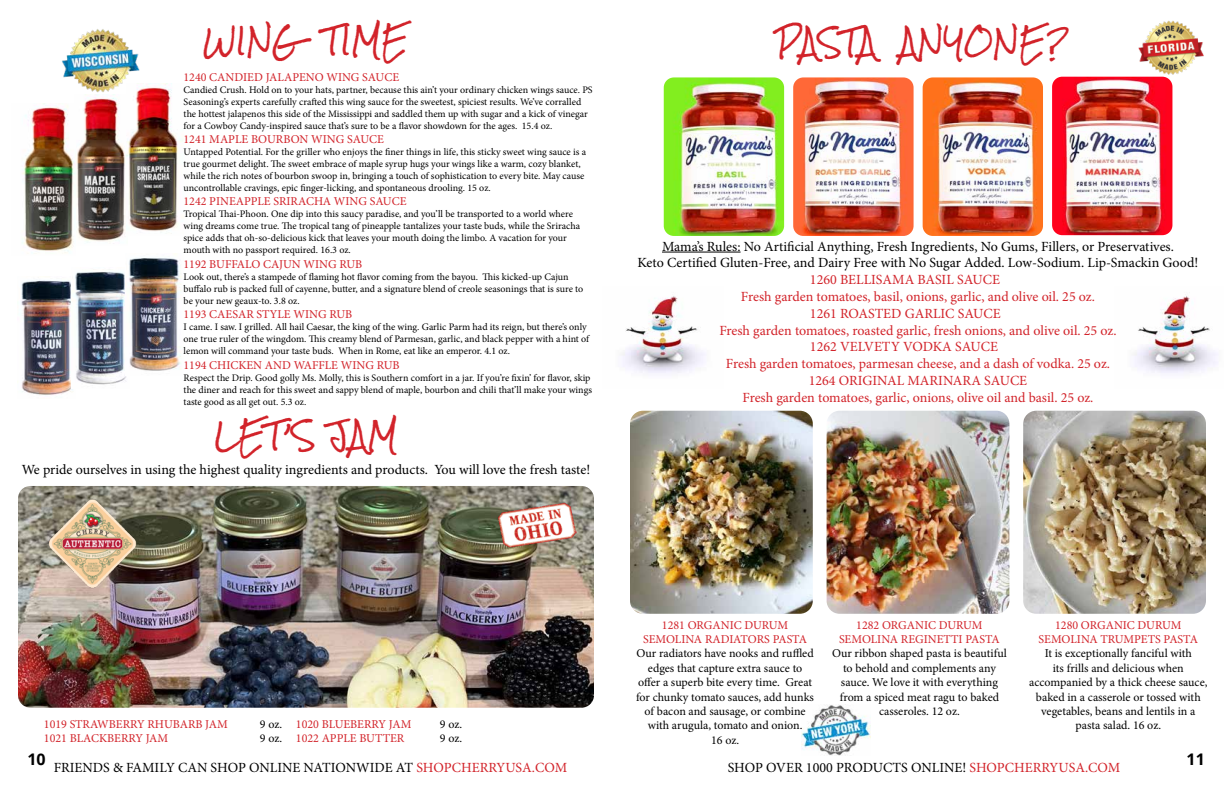
<style>
.page{position:relative;width:1224px;height:792px;background:#fff}
.page>*{position:absolute;margin:0;border:0;box-sizing:border-box;transform-origin:0 0}
.t1{font:28px "Rock Salt Pro";color:#d2232a}
.t2{font:700 16px "Open Sans";color:#000}
.t3{font:14px/16.8px "Minion Pro";color:#000;text-align:center}
.t4{font:14px "Minion Pro";color:#d2232a}
.t5{font:12px/14.4px "Minion Pro";color:#000;text-align:center}
.t6{font:12px/14.4px "Minion Pro";color:#d2232a;text-align:center}
.t7{font:10px/12px "Minion Pro";color:#000}
.s1{color:#000}
.s2{color:#d2232a}
</style>
<div class="page">
<img style="left:664px;top:77px;width:120px;height:159px">
<img style="left:793px;top:77px;width:121px;height:159px">
<img style="left:923px;top:77px;width:120px;height:159px">
<img style="left:1137px;top:20px;width:67px;height:57px">
<img style="left:1052px;top:77px;width:120px;height:158px">
<img style="left:630px;top:411px;width:183px;height:203px">
<img style="left:827px;top:411px;width:182px;height:203px">
<img style="left:1023px;top:411px;width:183px;height:203px">
<img style="left:801px;top:704px;width:69px;height:52px">
<img style="left:18px;top:486px;width:576px;height:222px">
<img style="left:47px;top:497px;width:90px;height:92px">
<img style="left:497px;top:502px;width:79px;height:46px">
<img style="left:76px;top:94px;width:51px;height:149px">
<img style="left:127px;top:84px;width:55px;height:147px">
<img style="left:21px;top:280px;width:52px;height:115px">
<img style="left:22px;top:106px;width:53px;height:147px">
<img style="left:71px;top:271px;width:55px;height:117px">
<img style="left:125px;top:258px;width:56px;height:117px">
<img style="left:62px;top:29px;width:79px;height:65px">
<img style="left:1134px;top:296px;width:84px;height:77px">
<img style="left:622px;top:296px;width:83px;height:77px">
<hr style="left:662px;top:252px;width:79px;height:1px;background:#000">
<h1 class="t1" style="left:204px;top:26px;width:206px">WING TIME</h1>
<p class="t6" style="left:184px;top:70px;width:217px">1240 CANDIED JALAPENO WING SAUCE</p>
<p class="t7" style="left:184px;top:83px;width:411px">Candied Crush. Hold on to your hats, partner, because this ain’t your ordinary chicken wings sauce. PS Seasoning’s experts carefully crafted this wing sauce for the sweetest, spiciest results. We’ve corralled the hottest jalapenos this side of the Mississippi and saddled them up with sugar and a kick of vinegar for a Cowboy Candy-inspired sauce that’s sure to be a flavor showdown for the ages. 15.4 oz.</p>
<p class="t6" style="left:184px;top:132px;width:202px">1241 MAPLE BOURBON WING SAUCE</p>
<p class="t7" style="left:184px;top:146px;width:404px">Untapped Potential. For the griller who enjoys the finer things in life, this sticky sweet wing sauce is a true gourmet delight. The sweet embrace of maple syrup hugs your wings like a warm, cozy blanket, while the rich notes of bourbon swoop in, bringing a touch of sophistication to every bite. May cause uncontrollable cravings, epic finger-licking, and spontaneous drooling. 15 oz.</p>
<p class="t6" style="left:184px;top:194px;width:225px">1242 PINEAPPLE SRIRACHA WING SAUCE</p>
<p class="t7" style="left:184px;top:208px;width:398px">Tropical Thai-Phoon. One dip into this saucy paradise, and you’ll be transported to a world where wing dreams come true. The tropical tang of pineapple tantalizes your taste buds, while the Sriracha spice adds that oh-so-delicious kick that leaves your mouth doing the limbo. A vacation for your mouth with no passport required. 16.3 oz.</p>
<p class="t6" style="left:184px;top:257px;width:180px">1192 BUFFALO CAJUN WING RUB</p>
<p class="t7" style="left:184px;top:271px;width:401px">Look out, there’s a stampede of flaming hot flavor coming from the bayou. This kicked-up Cajun buffalo rub is packed full of cayenne, butter, and a signature blend of creole seasonings that is sure to be your new geaux-to. 3.8 oz.</p>
<p class="t6" style="left:184px;top:307px;width:170px">1193 CAESAR STYLE WING RUB</p>
<p class="t7" style="left:184px;top:321px;width:407px">I came. I saw. I grilled. All hail Caesar, the king of the wing. Garlic Parm had its reign, but there’s only one true ruler of the wingdom. This creamy blend of Parmesan, garlic, and black pepper with a hint of lemon will command your taste buds. When in Rome, eat like an emperor. 4.1 oz.</p>
<p class="t6" style="left:184px;top:358px;width:218px">1194 CHICKEN AND WAFFLE WING RUB</p>
<p class="t7" style="left:184px;top:371px;width:410px">Respect the Drip. Good golly Ms. Molly, this is Southern comfort in a jar. If you’re fixin’ for flavor, skip the diner and reach for this sweet and sappy blend of maple, bourbon and chili that’ll make your wings taste good as all get out. 5.3 oz.</p>
<h1 class="t1" style="left:214px;top:421px;width:185px">LET’S JAM</h1>
<h3 class="t3" style="left:22px;top:461px;width:570px">We pride ourselves in using the highest quality ingredients and products. You will love the fresh taste!</h3>
<h1 class="t1" style="left:775px;top:28px;width:295px">PASTA ANYONE?</h1>
<h3 class="t3" style="left:638px;top:238px;width:562px">Mama’s Rules: No Artificial Anything, Fresh Ingredients, No Gums, Fillers, or Preservatives.<br>Keto Certified Gluten-Free, and Dairy Free with No Sugar Added. Low-Sodium. Lip-Smackin Good!</h3>
<h3 class="t4" style="left:810px;top:270px;width:192px">1260 BELLISAMA BASIL SAUCE</h3>
<h3 class="t4" style="left:741px;top:287px;width:356px">Fresh garden tomatoes, basil, onions, garlic, and olive oil. 25 oz.</h3>
<h3 class="t4" style="left:810px;top:304px;width:192px">1261 ROASTED GARLIC SAUCE</h3>
<h3 class="t4" style="left:719px;top:321px;width:399px">Fresh garden tomatoes, roasted garlic, fresh onions, and olive oil. 25 oz.</h3>
<h3 class="t4" style="left:810px;top:338px;width:190px">1262 VELVETY VODKA SAUCE</h3>
<h3 class="t4" style="left:726px;top:354px;width:386px">Fresh garden tomatoes, parmesan cheese, and a dash of vodka. 25 oz.</h3>
<h3 class="t4" style="left:809px;top:371px;width:220px">1264 ORIGINAL MARINARA SAUCE</h3>
<h3 class="t4" style="left:743px;top:388px;width:352px">Fresh garden tomatoes, garlic, onions, olive oil and basil. 25 oz.</h3>
<p class="t6" style="left:44px;top:717px;width:185px">1019 STRAWBERRY RHUBARB JAM</p>
<p class="t6" style="left:260px;top:717px;width:153px"><span class="s1">9 oz.</span> 1020 BLUEBERRY JAM</p>
<p class="t5" style="left:440px;top:717px;width:24px">9 oz.</p>
<p class="t6" style="left:44px;top:731px;width:126px">1021 BLACKBERRY JAM</p>
<p class="t6" style="left:260px;top:731px;width:146px"><span class="s1">9 oz.</span> 1022 APPLE BUTTER</p>
<p class="t5" style="left:440px;top:731px;width:24px">9 oz.</p>
<p class="t6" style="left:643px;top:618px;width:165px">1281 ORGANIC DURUM<br>SEMOLINA RADIATORS PASTA</p>
<p class="t5" style="left:636px;top:647px;width:179px">Our radiators have nooks and ruffled edges that capture extra sauce to offer a superb bite every time. Great for chunky tomato sauces, add hunks of bacon and sausage, or combine with arugula, tomato and onion.<br>16 oz.</p>
<p class="t6" style="left:839px;top:618px;width:162px">1282 ORGANIC DURUM<br>SEMOLINA REGINETTI PASTA</p>
<p class="t5" style="left:832px;top:647px;width:176px">Our ribbon shaped pasta is beautiful to behold and complements any sauce. We love it with everything from a spiced meat ragu to baked casseroles. 12 oz.</p>
<p class="t6" style="left:1039px;top:618px;width:161px">1280 ORGANIC DURUM<br>SEMOLINA TRUMPETS PASTA</p>
<p class="t5" style="left:1029px;top:647px;width:180px">It is exceptionally fanciful with<br>its frills and delicious when accompanied by a thick cheese sauce, baked in a casserole or tossed with vegetables, beans and lentils in a pasta salad. 16 oz.</p>
<h2 class="t2" style="left:27px;top:748px;width:20px">10</h2>
<h2 class="t2" style="left:1187px;top:748px;width:20px">11</h2>
<h3 class="t3" style="left:728px;top:760px;width:394px">SHOP OVER 1000 PRODUCTS ONLINE! <span class="s2">SHOPCHERRYUSA.COM</span></h3>
<h3 class="t3" style="left:54px;top:760px;width:515px">FRIENDS &amp; FAMILY CAN SHOP ONLINE NATIONWIDE AT <span class="s2">SHOPCHERRYUSA.COM</span></h3>
</div>
